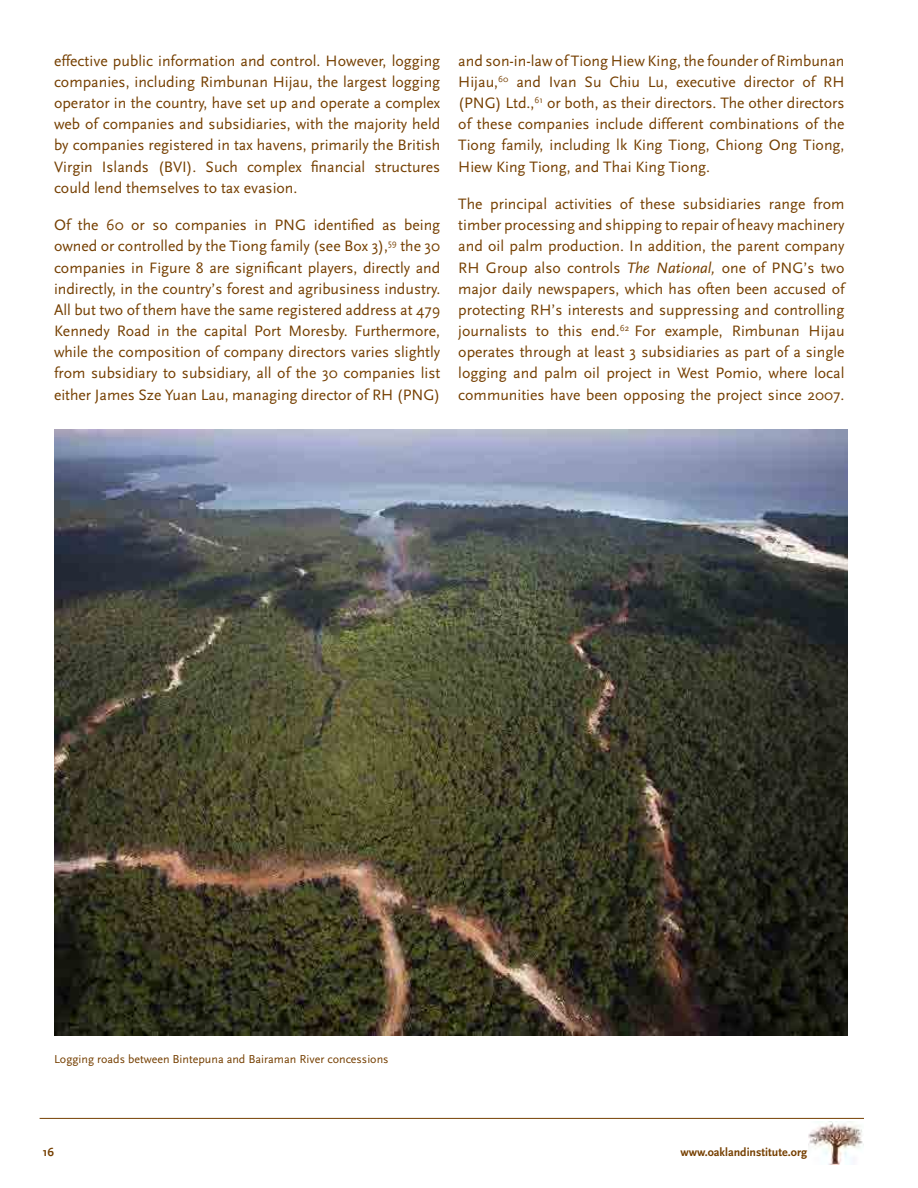
<style>
.page{position:relative;width:918px;height:1188px;background:#fff}
.page>*{position:absolute;margin:0;border:0;box-sizing:border-box;transform-origin:0 0}
.t1{font:15.75px/21.1px "Scala Sans";color:#753f00;text-align:justify}
.t2{font:12px "Scala Sans";color:#753f00}
.t3{font:700 12px "Scala Sans";color:#753f00}
.s1{font-style:italic}
</style>
<div class="page">
<hr style="left:40px;top:1118px;width:824px;height:1px;background:#753f00">
<img style="left:809px;top:1122px;width:54px;height:43px">
<img style="left:54px;top:430px;width:793px;height:605px">
<p class="t1" style="left:54px;top:50px;width:388px">effective public information and control. However, logging companies, including Rimbunan Hijau, the largest logging operator in the country, have set up and operate a complex web of companies and subsidiaries, with the majority held by companies registered in tax havens, primarily the British Virgin Islands (BVI). Such complex financial structures could lend themselves to tax evasion.</p>
<p class="t1" style="left:54px;top:215px;width:388px">Of the 60 or so companies in PNG identified as being owned or controlled by the Tiong family (see Box 3),<sup>59</sup> the 30 companies in Figure 8 are significant players, directly and indirectly, in the country’s forest and agribusiness industry.<br>All but two of them have the same registered address at 479<br>Kennedy Road in the capital Port Moresby. Furthermore, while the composition of company directors varies slightly from subsidiary to subsidiary, all of the 30 companies list either James Sze Yuan Lau, managing director of RH (PNG)</p>
<p class="t1" style="left:458px;top:50px;width:388px">and son-in-law of Tiong Hiew King, the founder of Rimbunan Hijau,<sup>60</sup> and Ivan Su Chiu Lu, executive director of RH (PNG) Ltd.,<sup>61</sup> or both, as their directors. The other directors of these companies include different combinations of the Tiong family, including lk King Tiong, Chiong Ong Tiong, Hiew King Tiong, and Thai King Tiong.</p>
<p class="t1" style="left:458px;top:194px;width:388px">The principal activities of these subsidiaries range from timber processing and shipping to repair of heavy machinery and oil palm production. In addition, the parent company RH Group also controls <span class="s1">The National,</span> one of PNG’s two major daily newspapers, which has often been accused of protecting RH’s interests and suppressing and controlling journalists to this end.<sup>62</sup> For example, Rimbunan Hijau operates through at least 3 subsidiaries as part of a single logging and palm oil project in West Pomio, where local communities have been opposing the project since 2007.</p>
<p class="t2" style="left:54px;top:1053px;width:336px">Logging roads between Bintepuna and Bairaman River concessions</p>
<p class="t3" style="left:43px;top:1146px;width:13px">16</p>
<p class="t3" style="left:680px;top:1146px;width:128px">www.oaklandinstitute.org</p>
</div>
